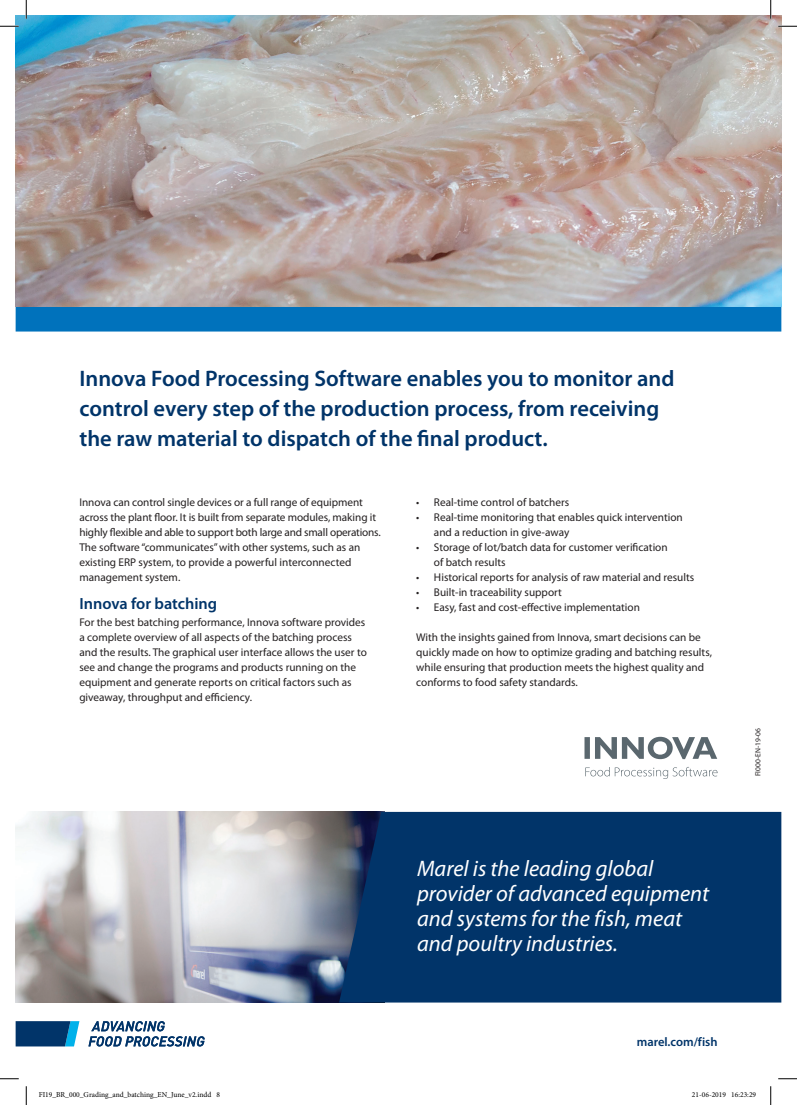
<style>
.page{position:relative;width:797px;height:1105px;background:#fff}
.page>*{position:absolute;margin:0;border:0;box-sizing:border-box;transform-origin:0 0}
.t1{font:600 22.5px/30px "Myriad Pro";color:#013469}
.t2{font:italic 22.5px/25px "Myriad Pro";color:#fff}
.t3{font:600 16.25px "Myriad Pro";color:#013469}
.t4{font:600 12.5px "Myriad Pro";color:#013469}
.t5{font:11.25px/15px "Myriad Pro";color:#231f20}
.t6{font:7.5px "Minion Pro";color:#000}
.t7{font:7.5px "Myriad Pro";color:#231f20}
</style>
<div class="page">
<div style="left:16px;top:306px;width:765px;height:26px;background:#0072bc"></div>
<svg style="left:16px;top:1021px;width:63px;height:25px;background:#0c4e81"></svg>
<svg style="left:88px;top:1021px;width:117px;height:25px"></svg>
<img style="left:16px;top:812px;width:323px;height:190px">
<img style="left:16px;top:16px;width:765px;height:291px">
<svg style="left:584px;top:737px;width:133px;height:22px"></svg>
<svg style="left:585px;top:767px;width:132px;height:12px"></svg>
<div style="left:339px;top:812px;width:442px;height:190px;background:#013469"></div>
<svg style="left:0;top:25px;width:19px;height:2px"></svg>
<svg style="left:778px;top:25px;width:19px;height:2px"></svg>
<svg style="left:0;top:1078px;width:19px;height:1px"></svg>
<svg style="left:778px;top:1078px;width:19px;height:1px"></svg>
<svg style="left:25px;top:0;width:2px;height:19px"></svg>
<svg style="left:25px;top:1086px;width:2px;height:19px"></svg>
<svg style="left:770px;top:0;width:1px;height:19px"></svg>
<svg style="left:770px;top:1086px;width:1px;height:19px"></svg>
<h1 class="t1" style="left:79px;top:363px;width:596px">Innova Food Processing Software enables you to monitor and control every step of the production process, from receiving the raw material to dispatch of the final product.</h1>
<p class="t5" style="left:79px;top:495px;width:303px">Innova can control single devices or a full range of equipment across the plant floor. It is built from separate modules, making it highly flexible and able to support both large and small operations.<br>The software “communicates” with other systems, such as an existing ERP system, to provide a powerful interconnected management system.</p>
<h2 class="t3" style="left:79px;top:593px;width:139px">Innova for batching</h2>
<p class="t5" style="left:79px;top:615px;width:289px">For the best batching performance, Innova software provides a complete overview of all aspects of the batching process and the results. The graphical user interface allows the user to see and change the programs and products running on the equipment and generate reports on critical factors such as giveaway, throughput and efficiency.</p>
<p class="t5" style="left:416px;top:495px;width:154px">• Real-time control of batchers</p>
<p class="t5" style="left:434px;top:510px;width:250px;text-indent:-18px">• Real-time monitoring that enables quick intervention and a reduction in give-away</p>
<p class="t5" style="left:434px;top:540px;width:235px;text-indent:-18px">• Storage of lot/batch data for customer verification of batch results</p>
<p class="t5" style="left:416px;top:570px;width:279px">• Historical reports for analysis of raw material and results</p>
<p class="t5" style="left:416px;top:585px;width:147px">• Built-in traceability support</p>
<p class="t5" style="left:416px;top:600px;width:225px">• Easy, fast and cost-effective implementation</p>
<p class="t5" style="left:416px;top:630px;width:297px">With the insights gained from Innova, smart decisions can be quickly made on how to optimize grading and batching results, while ensuring that production meets the highest quality and conforms to food safety standards.</p>
<h1 class="t2" style="left:417px;top:856px;width:294px">Marel is the leading global provider of advanced equipment and systems for the fish, meat and poultry industries.</h1>
<p class="t4" style="left:636px;top:1034px;width:82px">marel.com/fish</p>
<p class="t7" style="left:753px;top:776px;width:49px;rotate:-90deg">FI000-EN-19-06</p>
<p class="t6" style="left:39px;top:1090px;width:183px">FI19_BR_000_Grading_and_batching_EN_June_v2.indd 8</p>
<p class="t6" style="left:692px;top:1090px;width:66px">21-06-2019 16:23:29</p>
</div>
